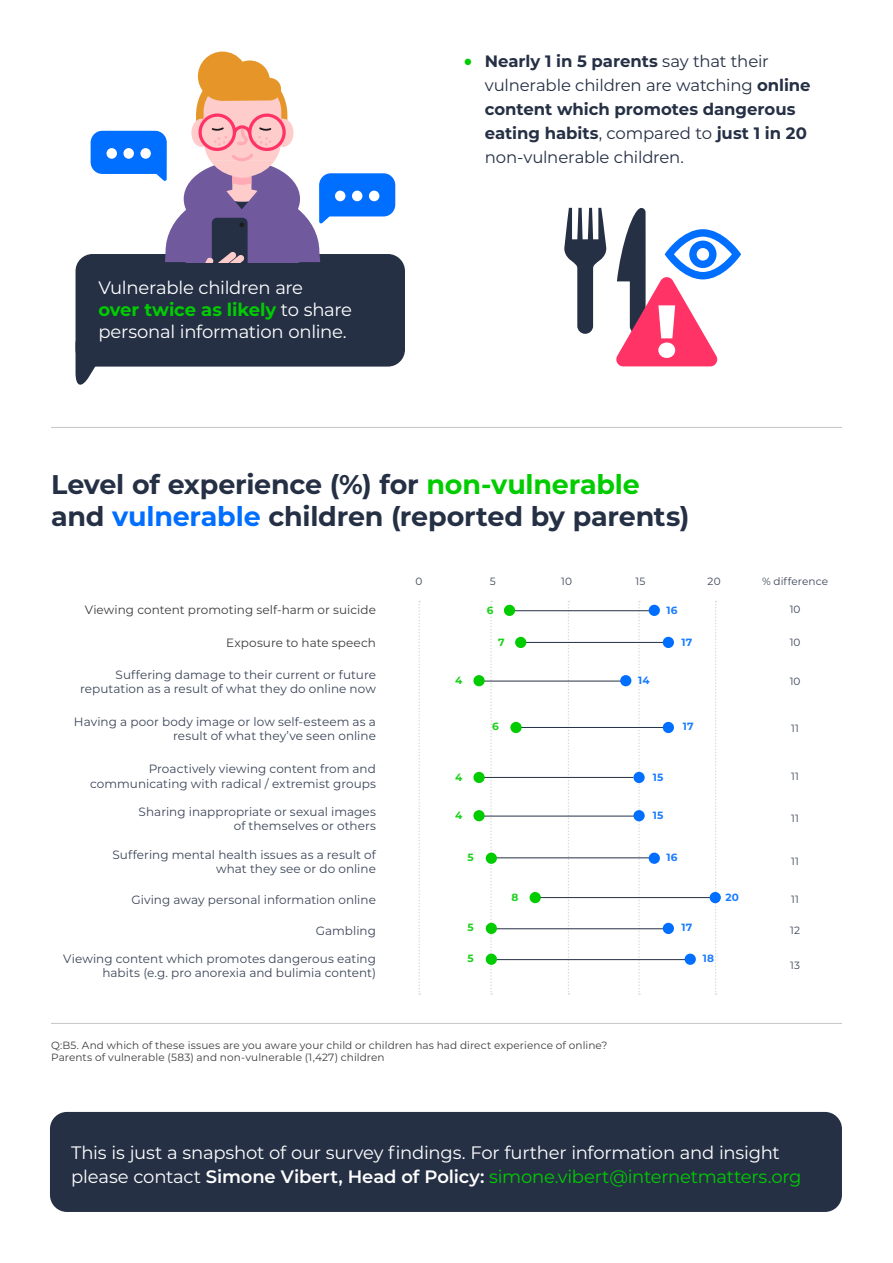
<style>
.page{position:relative;width:893px;height:1263px;background:#fff}
.page>*{position:absolute;margin:0;border:0;box-sizing:border-box;transform-origin:0 0}
.t1{font:700 27px/32.4px "Montserrat";letter-spacing:-.01em;color:#253045}
.t2{font:18px/21.6px "Montserrat";letter-spacing:-.015em;color:#fff}
.t3{font:16.5px/24px "Montserrat";letter-spacing:-.015em;color:#253045}
.t4{font:12px/14.4px "Montserrat";letter-spacing:.005em;color:#3b4558;text-align:right}
.t5{font:12px "Montserrat";letter-spacing:.005em;color:#3c3c3b}
.t6{font:10.5px/12.6px "Montserrat";letter-spacing:.01em;color:#3c3c3b}
.t7{font:10.5px "Montserrat";letter-spacing:.01em;color:#3b4558}
.t8{font:700 10.5px "Montserrat";letter-spacing:.025em;color:#1a7cff}
.t9{font:700 10.5px "Montserrat";color:#1ad11a}
.s1{font-weight:700;color:#0c0}
.s2{font-weight:700;font-size:25.5px;color:#0c0}
.s3{font-weight:700}
.s4{color:#0c0}
.s5{color:#006eff}
.s6{font-weight:600}
</style>
<div class="page">
<div style="left:50px;top:1112px;width:792px;height:100px;background:#253045;border-radius:17px"></div>
<svg style="left:638px;top:601px;width:2px;height:394px"></svg>
<svg style="left:418px;top:601px;width:2px;height:394px"></svg>
<svg style="left:490px;top:601px;width:2px;height:394px"></svg>
<svg style="left:568px;top:601px;width:1px;height:394px"></svg>
<svg style="left:715px;top:601px;width:2px;height:394px"></svg>
<hr style="left:510px;top:610px;width:144px;height:1px;background:#253045">
<hr style="left:519px;top:642px;width:149px;height:1px;background:#253045">
<hr style="left:479px;top:681px;width:147px;height:1px;background:#253045">
<hr style="left:513px;top:727px;width:155px;height:1px;background:#253045">
<hr style="left:478px;top:777px;width:155px;height:1px;background:#253045">
<hr style="left:479px;top:816px;width:155px;height:1px;background:#253045">
<hr style="left:493px;top:857px;width:161px;height:1px;background:#253045">
<hr style="left:535px;top:897px;width:181px;height:1px;background:#253045">
<hr style="left:493px;top:928px;width:175px;height:1px;background:#253045">
<hr style="left:493px;top:959px;width:197px;height:1px;background:#253045">
<hr style="left:51px;top:1023px;width:791px;height:1px;background:#c6c6c6">
<div style="left:504px;top:605px;width:11px;height:11px;background:#0c0;border-radius:50%"></div>
<div style="left:649px;top:605px;width:11px;height:11px;background:#006eff;border-radius:50%"></div>
<div style="left:515px;top:637px;width:11px;height:11px;background:#0c0;border-radius:50%"></div>
<div style="left:663px;top:637px;width:11px;height:11px;background:#006eff;border-radius:50%"></div>
<div style="left:473px;top:675px;width:12px;height:11px;background:#0c0;border-radius:50%"></div>
<div style="left:620px;top:675px;width:11px;height:11px;background:#006eff;border-radius:50%"></div>
<div style="left:510px;top:722px;width:12px;height:11px;background:#0c0;border-radius:50%"></div>
<div style="left:663px;top:722px;width:11px;height:11px;background:#006eff;border-radius:50%"></div>
<div style="left:473px;top:772px;width:12px;height:11px;background:#0c0;border-radius:50%"></div>
<div style="left:633px;top:772px;width:12px;height:11px;background:#006eff;border-radius:50%"></div>
<div style="left:473px;top:810px;width:12px;height:11px;background:#0c0;border-radius:50%"></div>
<div style="left:633px;top:810px;width:12px;height:11px;background:#006eff;border-radius:50%"></div>
<div style="left:486px;top:853px;width:11px;height:11px;background:#0c0;border-radius:50%"></div>
<div style="left:649px;top:853px;width:11px;height:11px;background:#006eff;border-radius:50%"></div>
<div style="left:530px;top:892px;width:11px;height:11px;background:#0c0;border-radius:50%"></div>
<div style="left:710px;top:892px;width:11px;height:11px;background:#006eff;border-radius:50%"></div>
<div style="left:486px;top:923px;width:11px;height:11px;background:#0c0;border-radius:50%"></div>
<div style="left:663px;top:923px;width:11px;height:11px;background:#006eff;border-radius:50%"></div>
<div style="left:486px;top:954px;width:11px;height:11px;background:#0c0;border-radius:50%"></div>
<div style="left:685px;top:954px;width:11px;height:11px;background:#006eff;border-radius:50%"></div>
<svg style="left:564px;top:208px;width:177px;height:158px"></svg>
<div style="left:76px;top:254px;width:329px;height:113px;background:#253045;border-radius:17px"></div>
<svg style="left:76px;top:354px;width:45px;height:31px"></svg>
<svg style="left:91px;top:51px;width:304px;height:211px"></svg>
<div style="left:335px;top:191px;width:10px;height:10px;background:#fff;border-radius:50%"></div>
<div style="left:352px;top:191px;width:10px;height:10px;background:#fff;border-radius:50%"></div>
<div style="left:369px;top:191px;width:10px;height:10px;background:#fff;border-radius:50%"></div>
<hr style="left:51px;top:427px;width:791px;height:1px;background:#c6c6c6">
<h2 class="t2" style="left:98px;top:277px;width:255px">Vulnerable children are<br><span class="s1">over twice as likely</span> to share personal information online.</h2>
<h3 class="t3" style="left:485px;top:49px;width:327px;text-indent:-21px"><span class="s2">•</span> <span class="s3">Nearly 1 in 5 parents</span> say that their vulnerable children are watching <span class="s3">online content which promotes dangerous eating habits</span>, compared to <span class="s3">just 1 in 20 </span>non-vulnerable children.</h3>
<h1 class="t1" style="left:51px;top:467px;width:640px">Level of experience (%) for <span class="s4">non-vulnerable </span>and <span class="s5">vulnerable</span> children (reported by parents)</h1>
<p class="t7" style="left:415px;top:574px;width:8px">0</p>
<p class="t7" style="left:490px;top:574px;width:7px">5</p>
<p class="t7" style="left:561px;top:574px;width:12px">10</p>
<p class="t7" style="left:635px;top:574px;width:11px">15</p>
<p class="t7" style="left:708px;top:574px;width:14px">20</p>
<p class="t7" style="left:762px;top:574px;width:68px">% difference</p>
<p class="t5" style="left:85px;top:601px;width:293px">Viewing content promoting self-harm or suicide</p>
<p class="t7" style="left:790px;top:602px;width:12px">10</p>
<p class="t5" style="left:226px;top:634px;width:151px">Exposure to hate speech</p>
<p class="t7" style="left:790px;top:635px;width:12px">10</p>
<p class="t4" style="left:80px;top:667px;width:297px">Suffering damage to their current or future reputation as a result of what they do online now</p>
<p class="t7" style="left:790px;top:674px;width:12px">10</p>
<p class="t4" style="left:74px;top:714px;width:304px">Having a poor body image or low self-esteem as a result of what they’ve seen online</p>
<p class="t7" style="left:791px;top:721px;width:9px">11</p>
<p class="t4" style="left:90px;top:761px;width:287px">Proactively viewing content from and communicating with radical / extremist groups</p>
<p class="t7" style="left:791px;top:769px;width:9px">11</p>
<p class="t4" style="left:139px;top:804px;width:239px">Sharing inappropriate or sexual images of themselves or others</p>
<p class="t7" style="left:791px;top:811px;width:9px">11</p>
<p class="t4" style="left:112px;top:847px;width:265px">Suffering mental health issues as a result of what they see or do online</p>
<p class="t7" style="left:791px;top:854px;width:9px">11</p>
<p class="t4" style="left:131px;top:892px;width:246px">Giving away personal information online</p>
<p class="t7" style="left:791px;top:892px;width:9px">11</p>
<p class="t4" style="left:316px;top:923px;width:62px">Gambling</p>
<p class="t7" style="left:790px;top:923px;width:11px">12</p>
<p class="t4" style="left:63px;top:951px;width:314px">Viewing content which promotes dangerous eating habits (e.g. pro anorexia and bulimia content)</p>
<p class="t7" style="left:790px;top:958px;width:11px">13</p>
<p class="t9" style="left:487px;top:602px;width:8px">6</p>
<p class="t8" style="left:666px;top:602px;width:13px">16</p>
<p class="t9" style="left:498px;top:635px;width:8px">7</p>
<p class="t8" style="left:681px;top:635px;width:12px">17</p>
<p class="t9" style="left:455px;top:673px;width:9px">4</p>
<p class="t8" style="left:638px;top:673px;width:13px">14</p>
<p class="t9" style="left:492px;top:719px;width:8px">6</p>
<p class="t8" style="left:683px;top:719px;width:12px">17</p>
<p class="t9" style="left:455px;top:769px;width:9px">4</p>
<p class="t9" style="left:455px;top:808px;width:9px">4</p>
<p class="t8" style="left:653px;top:769px;width:12px">15</p>
<p class="t8" style="left:653px;top:808px;width:12px">15</p>
<p class="t8" style="left:666px;top:849px;width:13px">16</p>
<p class="t9" style="left:467px;top:849px;width:8px">5</p>
<p class="t9" style="left:512px;top:890px;width:8px">8</p>
<p class="t8" style="left:725px;top:890px;width:15px">20</p>
<p class="t9" style="left:467px;top:920px;width:8px">5</p>
<p class="t9" style="left:467px;top:950px;width:8px">5</p>
<p class="t8" style="left:703px;top:950px;width:13px">18</p>
<p class="t8" style="left:681px;top:920px;width:12px">17</p>
<p class="t6" style="left:51px;top:1038px;width:558px">Q:B5. And which of these issues are you aware your child or children has had direct experience of online?<br>Parents of vulnerable (583) and non-vulnerable (1,427) children</p>
<h2 class="t2" style="left:71px;top:1139px;width:732px;line-height:24px">This is just a snapshot of our survey findings. For further information and insight please contact <span class="s6">Simone Vibert, Head of Policy:</span> <span class="s4">simone.vibert@internetmatters.org</span></h2>
</div>
